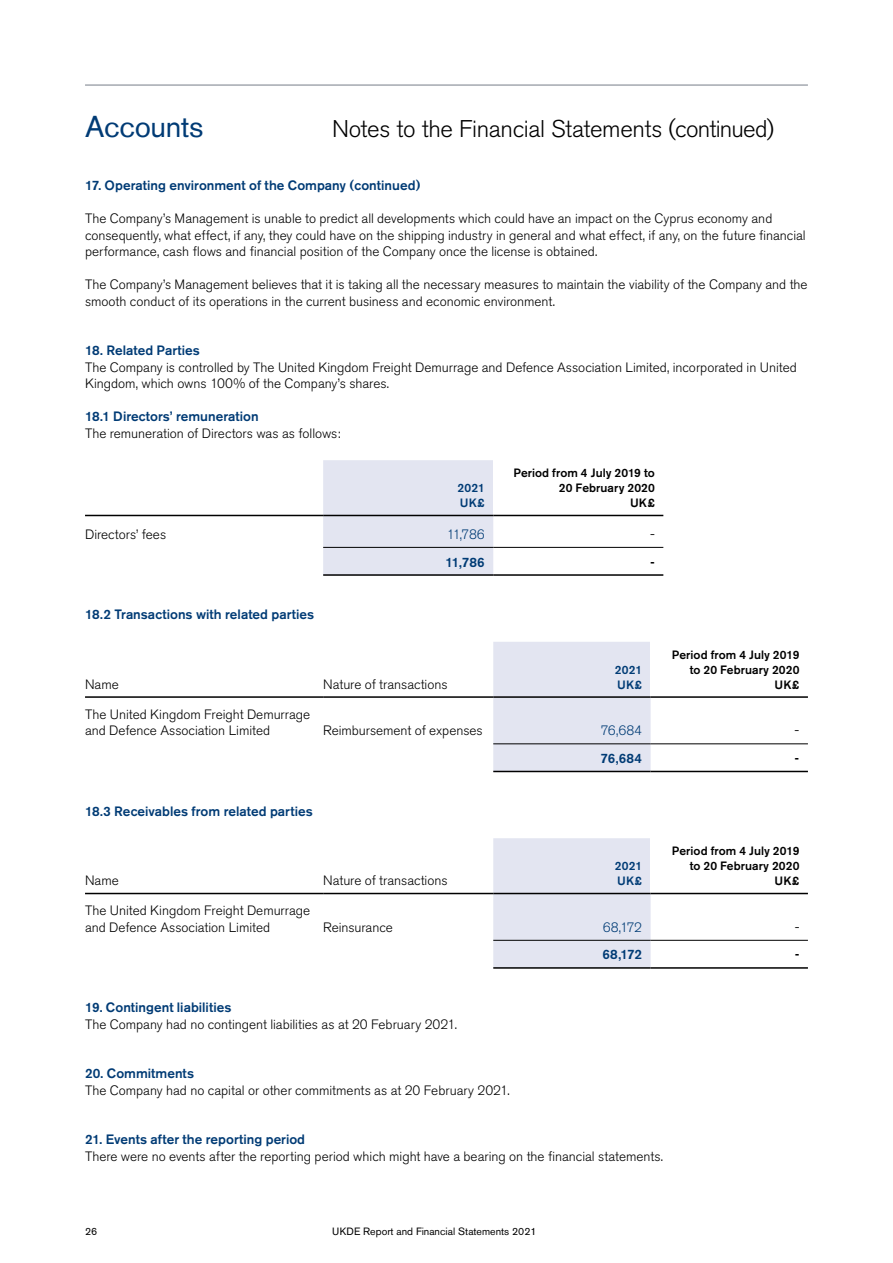
<style>
.page{position:relative;width:893px;height:1263px;background:#fff}
.page>*{position:absolute;margin:0;border:0;box-sizing:border-box;transform-origin:0 0}
.t1{font:30px "Akzidenz Grotesk BE";letter-spacing:-.015em;color:#003b75}
.t2{font:300 24px "Akzidenz Grotesk BE";letter-spacing:-.015em;color:#000}
.t3{font:300 13.5px/16.5px "Akzidenz Grotesk BE";color:#000}
.t4{font:500 13.5px "Akzidenz Grotesk BE";color:#003b75}
.t5{font:300 13.5px "Akzidenz Grotesk BE";letter-spacing:-.025em;color:#003b75}
.t6{font:500 13.5px "Akzidenz Grotesk BE";color:#000}
.t7{font:500 12px/15px "Akzidenz Grotesk BE";letter-spacing:.005em;color:#000;text-align:right}
.t8{font:500 12px/15px "Akzidenz Grotesk BE";letter-spacing:.01em;color:#003b75}
.t9{font:10.5px "Akzidenz Grotesk BE";color:#000}
</style>
<div class="page">
<div style="left:323px;top:460px;width:170px;height:114px;background:#e3e5f1"></div>
<hr style="left:85px;top:515px;width:238px;height:1px;background:#000">
<hr style="left:323px;top:515px;width:170px;height:1px;background:#000">
<hr style="left:493px;top:515px;width:170px;height:1px;background:#000">
<hr style="left:323px;top:547px;width:170px;height:1px;background:#000">
<hr style="left:493px;top:547px;width:170px;height:1px;background:#000">
<hr style="left:323px;top:574px;width:170px;height:2px;background:#000">
<hr style="left:493px;top:574px;width:170px;height:2px;background:#000">
<div style="left:493px;top:642px;width:158px;height:129px;background:#e3e5f1"></div>
<hr style="left:85px;top:696px;width:238px;height:2px;background:#000">
<hr style="left:323px;top:696px;width:170px;height:2px;background:#000">
<hr style="left:493px;top:696px;width:158px;height:2px;background:#000">
<hr style="left:651px;top:696px;width:157px;height:2px;background:#000">
<hr style="left:493px;top:743px;width:158px;height:1px;background:#000">
<hr style="left:651px;top:743px;width:157px;height:1px;background:#000">
<hr style="left:493px;top:771px;width:158px;height:1px;background:#000">
<hr style="left:651px;top:771px;width:157px;height:1px;background:#000">
<div style="left:493px;top:838px;width:158px;height:129px;background:#e3e5f1"></div>
<hr style="left:85px;top:893px;width:238px;height:1px;background:#000">
<hr style="left:323px;top:893px;width:170px;height:1px;background:#000">
<hr style="left:493px;top:893px;width:158px;height:1px;background:#000">
<hr style="left:651px;top:893px;width:157px;height:1px;background:#000">
<hr style="left:493px;top:940px;width:158px;height:1px;background:#000">
<hr style="left:651px;top:940px;width:157px;height:1px;background:#000">
<hr style="left:493px;top:967px;width:158px;height:2px;background:#000">
<hr style="left:651px;top:967px;width:157px;height:2px;background:#000">
<hr style="left:85px;top:85px;width:723px;height:1px;background:#777e89">
<hr style="left:892px;top:0;width:1px;height:1263px;background:#003b75">
<h1 class="t1" style="left:85px;top:109px;width:120px">Accounts</h1>
<h2 class="t2" style="left:332px;top:115px;width:444px">Notes to the Financial Statements (continued)</h2>
<p class="t4" style="left:85px;top:177px;width:337px">17. Operating environment of the Company (continued)</p>
<p class="t3" style="left:85px;top:210px;width:722px">The Company’s Management is unable to predict all developments which could have an impact on the Cyprus economy and consequently, what effect, if any, they could have on the shipping industry in general and what effect, if any, on the future financial performance, cash flows and financial position of the Company once the license is obtained.</p>
<p class="t3" style="left:85px;top:276px;width:724px">The Company’s Management believes that it is taking all the necessary measures to maintain the viability of the Company and the smooth conduct of its operations in the current business and economic environment.</p>
<p class="t4" style="left:85px;top:342px;width:116px">18. Related Parties</p>
<p class="t3" style="left:85px;top:359px;width:713px">The Company is controlled by The United Kingdom Freight Demurrage and Defence Association Limited, incorporated in United<br>Kingdom, which owns 100% of the Company’s shares.</p>
<p class="t4" style="left:85px;top:408px;width:175px">18.1 Directors’ remuneration</p>
<p class="t3" style="left:85px;top:425px;width:257px">The remuneration of Directors was as follows:</p>
<p class="t8" style="left:458px;top:480px;width:29px">2021<br>UK£</p>
<p class="t7" style="left:513px;top:465px;width:143px">Period from 4 July 2019 to<br>20 February 2020<br>UK£</p>
<p class="t3" style="left:85px;top:526px;width:83px">Directors’ fees</p>
<p class="t5" style="left:447px;top:527px;width:40px">11,786</p>
<p class="t3" style="left:650px;top:526px;width:6px">-</p>
<p class="t4" style="left:445px;top:553px;width:41px">11,786</p>
<p class="t6" style="left:650px;top:553px;width:6px">-</p>
<p class="t4" style="left:85px;top:606px;width:231px">18.2 Transactions with related parties</p>
<p class="t3" style="left:85px;top:676px;width:35px">Name</p>
<p class="t3" style="left:323px;top:676px;width:126px">Nature of transactions</p>
<p class="t8" style="left:615px;top:662px;width:29px">2021<br>UK£</p>
<p class="t7" style="left:672px;top:647px;width:129px">Period from 4 July 2019 to 20 February 2020<br>UK£</p>
<p class="t3" style="left:85px;top:706px;width:227px">The United Kingdom Freight Demurrage and Defence Association Limited</p>
<p class="t3" style="left:323px;top:723px;width:161px">Reimbursement of expenses</p>
<p class="t5" style="left:601px;top:723px;width:43px">76,684</p>
<p class="t3" style="left:795px;top:723px;width:6px">-</p>
<p class="t4" style="left:601px;top:750px;width:43px">76,684</p>
<p class="t6" style="left:795px;top:750px;width:6px">-</p>
<p class="t4" style="left:85px;top:803px;width:229px">18.3 Receivables from related parties</p>
<p class="t3" style="left:85px;top:872px;width:35px">Name</p>
<p class="t3" style="left:323px;top:872px;width:126px">Nature of transactions</p>
<p class="t8" style="left:615px;top:858px;width:29px">2021<br>UK£</p>
<p class="t7" style="left:672px;top:843px;width:129px">Period from 4 July 2019 to 20 February 2020<br>UK£</p>
<p class="t3" style="left:85px;top:903px;width:227px">The United Kingdom Freight Demurrage and Defence Association Limited</p>
<p class="t3" style="left:323px;top:919px;width:71px">Reinsurance</p>
<p class="t5" style="left:603px;top:919px;width:41px">68,172</p>
<p class="t3" style="left:795px;top:919px;width:6px">-</p>
<p class="t4" style="left:602px;top:946px;width:41px">68,172</p>
<p class="t6" style="left:795px;top:946px;width:6px">-</p>
<p class="t4" style="left:85px;top:999px;width:148px">19. Contingent liabilities</p>
<p class="t3" style="left:85px;top:1016px;width:373px">The Company had no contingent liabilities as at 20 February 2021.</p>
<p class="t4" style="left:85px;top:1065px;width:111px">20. Commitments</p>
<p class="t3" style="left:85px;top:1082px;width:426px">The Company had no capital or other commitments as at 20 February 2021.</p>
<p class="t4" style="left:85px;top:1131px;width:222px">21. Events after the reporting period</p>
<p class="t3" style="left:85px;top:1148px;width:580px">There were no events after the reporting period which might have a bearing on the financial statements.</p>
<p class="t9" style="left:85px;top:1225px;width:14px">26</p>
<p class="t9" style="left:332px;top:1225px;width:206px">UKDE Report and Financial Statements 2021</p>
</div>
